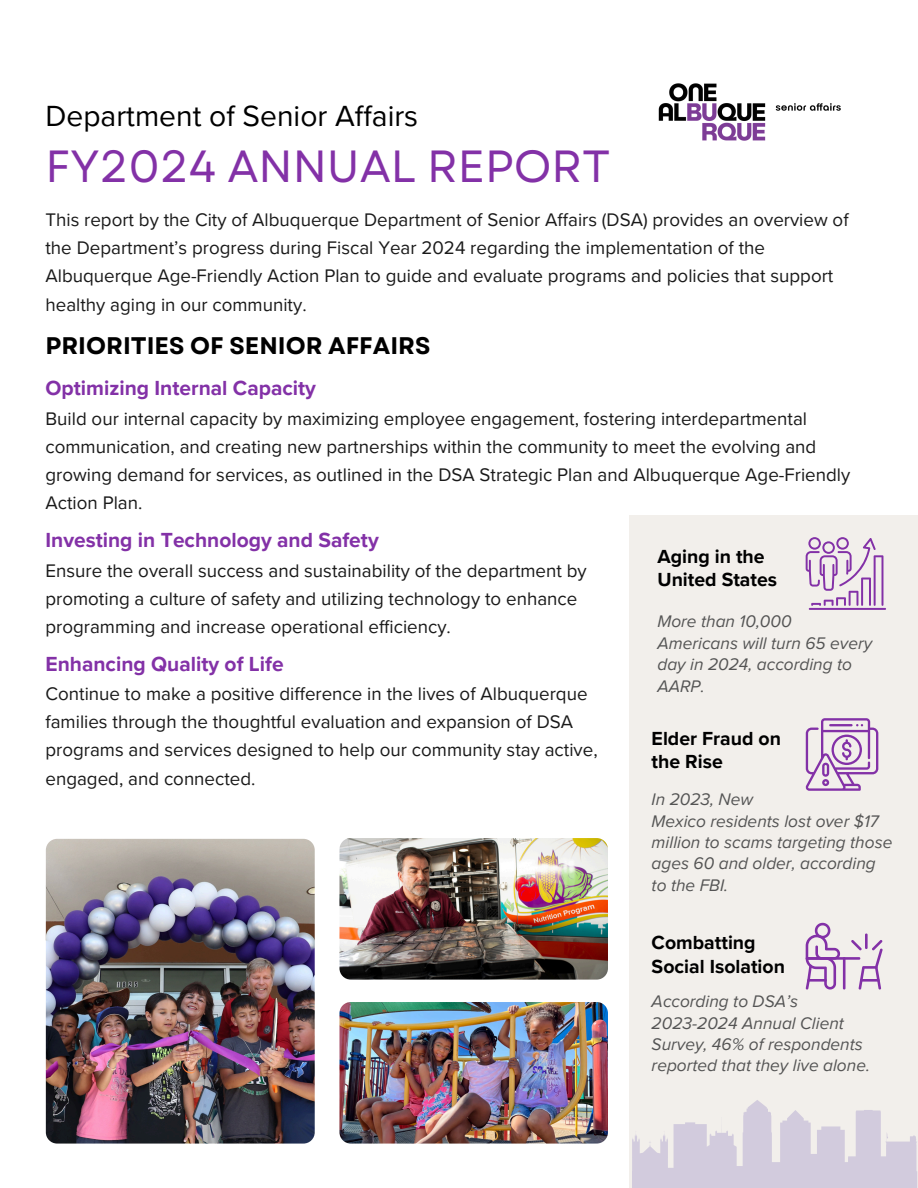
<style>
.page{position:relative;width:918px;height:1188px;background:#fff}
.page>*{position:absolute;margin:0;border:0;box-sizing:border-box;transform-origin:0 0}
.t1{font:45px "Garet";color:#8331a7}
.t2{font:30px "Proxima Nova";color:#000}
.t3{font:700 24px "Garet";color:#000}
.t4{font:700 21px "Proxima Nova";color:#8331a7}
.t5{font:700 19.5px/23.7px "Proxima Nova";color:#000}
.t6{font:18.75px/28.2px "Proxima Nova";color:#1a1a1a}
.t7{font:italic 17.25px/21.3px "Proxima Nova";color:#545454}
</style>
<div class="page">
<img style="left:658px;top:83px;width:183px;height:58px">
<div style="left:629px;top:515px;width:289px;height:673px;background:#f2efeb"></div>
<hr style="left:809px;top:608px;width:77px;height:2px;background:#8331a7">
<svg style="left:806px;top:537px;width:77px;height:69px"></svg>
<svg style="left:806px;top:718px;width:72px;height:73px"></svg>
<img style="left:46px;top:839px;width:269px;height:305px;border-radius:11px">
<img style="left:339px;top:838px;width:269px;height:142px;border-radius:11px">
<img style="left:339px;top:1002px;width:269px;height:142px;border-radius:11px">
<svg style="left:632px;top:1100px;width:285px;height:88px"></svg>
<svg style="left:806px;top:923px;width:77px;height:66px"></svg>
<p class="t2" style="left:45px;top:98px;width:374px">Department of Senior Affairs</p>
<h4 class="t1" style="left:45px;top:134px;width:567px">FY2024 ANNUAL REPORT</h4>
<h3 class="t6" style="left:45px;top:206px;width:805px">This report by the City of Albuquerque Department of Senior Affairs (DSA) provides an overview of the Department’s progress during Fiscal Year 2024 regarding the implementation of the Albuquerque Age-Friendly Action Plan to guide and evaluate programs and policies that support healthy aging in our community.</h3>
<p class="t3" style="left:45px;top:328px;width:387px">PRIORITIES OF SENIOR AFFAIRS</p>
<p class="t4" style="left:45px;top:376px;width:272px">Optimizing Internal Capacity</p>
<p class="t6" style="left:45px;top:405px;width:806px">Build our internal capacity by maximizing employee engagement, fostering interdepartmental communication, and creating new partnerships within the community to meet the evolving and growing demand for services, as outlined in the DSA Strategic Plan and Albuquerque Age-Friendly Action Plan.</p>
<h4 class="t4" style="left:45px;top:528px;width:335px">Investing in Technology and Safety</h4>
<p class="t6" style="left:45px;top:557px;width:543px">Ensure the overall success and sustainability of the department by promoting a culture of safety and utilizing technology to enhance programming and increase operational efficiency.</p>
<h1 class="t4" style="left:45px;top:652px;width:240px">Enhancing Quality of Life</h1>
<p class="t6" style="left:45px;top:680px;width:554px">Continue to make a positive difference in the lives of Albuquerque families through the thoughtful evaluation and expansion of DSA programs and services designed to help our community stay active, engaged, and connected.</p>
<h4 class="t5" style="left:657px;top:545px;width:121px">Aging in the<br>United States</h4>
<p class="t7" style="left:657px;top:611px;width:136px">More than 10,000</p>
<h2 class="t7" style="left:657px;top:633px;width:216px">Americans will turn 65 every day in 2024, according to<br>AARP.</h2>
<h4 class="t5" style="left:652px;top:727px;width:131px">Elder Fraud on the Rise</h4>
<p class="t7" style="left:652px;top:789px;width:103px">In 2023, New</p>
<p class="t7" style="left:652px;top:811px;width:242px">Mexico residents lost over $17 million to scams targeting those ages 60 and older, according to the FBI.</p>
<p class="t5" style="left:652px;top:931px;width:135px">Combatting<br>Social Isolation</p>
<p class="t7" style="left:652px;top:991px;width:148px">According to DSA’s</p>
<p class="t7" style="left:652px;top:1013px;width:220px">2023-2024 Annual Client<br>Survey, 46% of respondents reported that they live alone.</p>
</div>
